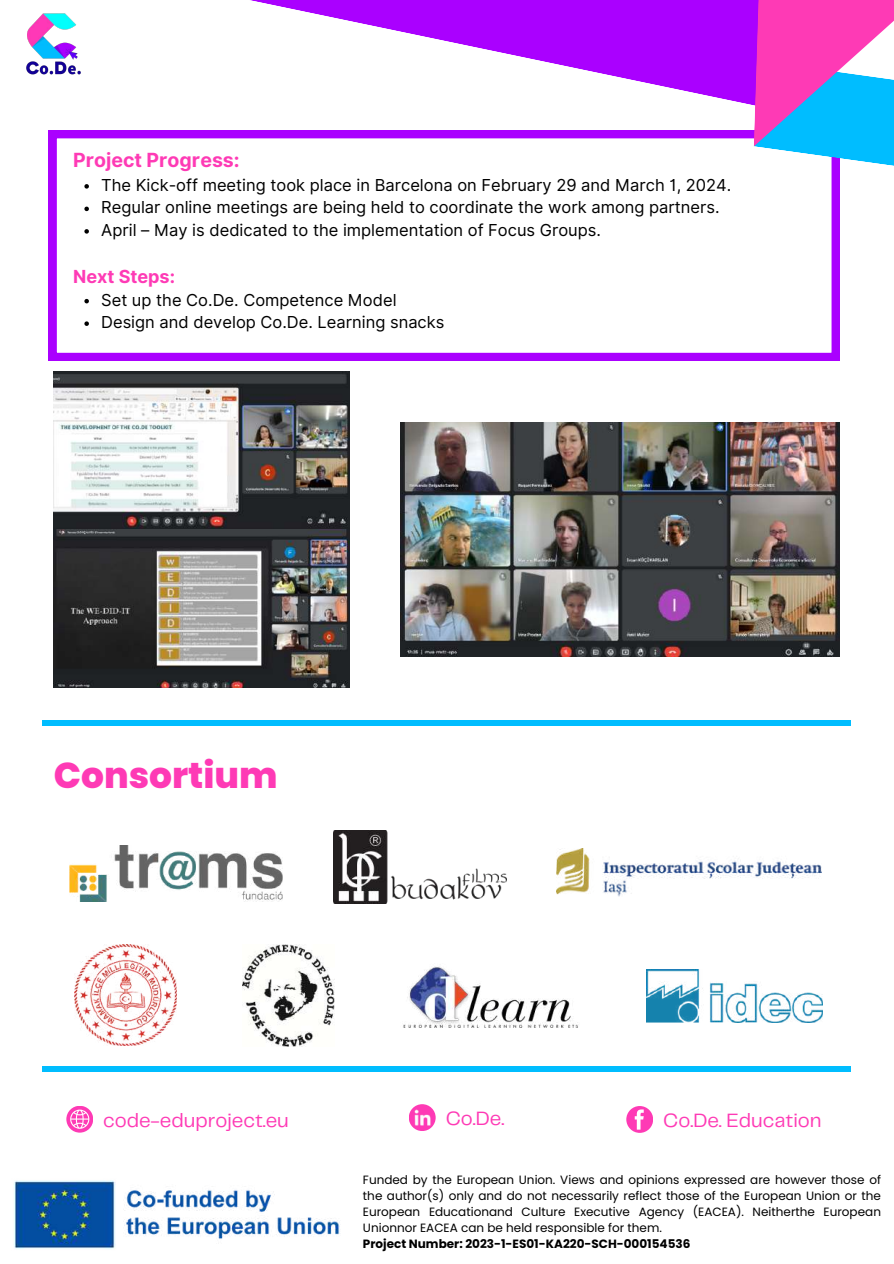
<style>
.page{position:relative;width:894px;height:1264px;background:#fff}
.page>*{position:absolute;margin:0;border:0;box-sizing:border-box;transform-origin:0 0}
.t1{font:800 36px "Poppins";color:#fe3ab5}
.t2{font:19.95px "Telegraf";color:#fe3ab5}
.t3{font:700 19.5px "Inter";color:#fe3ab5}
.t4{font:700 18px "Inter";color:#fe3ab5}
.t5{font:16.5px/22.5px "Inter";color:#000}
.t6{font:12px/16px "Poppins";color:#000;text-align:justify}
.t7{font:700 12px "Poppins";color:#000}
</style>
<div class="page">
<img style="left:243px;top:944px;width:91px;height:102px">
<img style="left:334px;top:830px;width:172px;height:74px">
<img style="left:403px;top:966px;width:175px;height:61px">
<img style="left:646px;top:969px;width:176px;height:53px">
<img style="left:70px;top:845px;width:212px;height:56px">
<img style="left:75px;top:944px;width:101px;height:101px">
<img style="left:556px;top:848px;width:265px;height:49px">
<div style="left:43px;top:1065px;width:807px;height:6px;background:#00bdff"></div>
<div style="left:408px;top:1104px;width:27px;height:27px;background:#fe3ab5;border-radius:50%"></div>
<img style="left:408px;top:1108px;width:28px;height:18px">
<div style="left:626px;top:1105px;width:27px;height:27px;background:#fe3ab5;border-radius:50%"></div>
<svg style="left:634px;top:1109px;width:9px;height:20px"></svg>
<svg style="left:66px;top:1105px;width:27px;height:27px"></svg>
<svg style="left:70px;top:1109px;width:19px;height:19px"></svg>
<img style="left:13px;top:1180px;width:327px;height:69px">
<div style="left:43px;top:720px;width:807px;height:6px;background:#00bdff"></div>
<svg style="left:49px;top:130px;width:790px;height:231px"></svg>
<svg style="left:250px;top:0;width:503px;height:105px"></svg>
<svg style="left:753px;top:0;width:140px;height:184px"></svg>
<img style="left:26px;top:13px;width:55px;height:62px">
<img style="left:54px;top:372px;width:295px;height:315px">
<svg style="left:84px;top:184px;width:5px;height:5px"></svg>
<svg style="left:84px;top:207px;width:5px;height:4px"></svg>
<svg style="left:84px;top:229px;width:5px;height:5px"></svg>
<svg style="left:84px;top:299px;width:5px;height:4px"></svg>
<svg style="left:84px;top:321px;width:5px;height:5px"></svg>
<img style="left:400px;top:422px;width:439px;height:234px">
<p class="t3" style="left:73px;top:148px;width:168px">Project Progress:</p>
<p class="t5" style="left:101px;top:174px;width:631px">The Kick-off meeting took place in Barcelona on February 29 and March 1, 2024.<br>Regular online meetings are being held to coordinate the work among partners.<br>April – May is dedicated to the implementation of Focus Groups.</p>
<p class="t4" style="left:73px;top:266px;width:103px">Next Steps:</p>
<p class="t5" style="left:101px;top:288px;width:344px">Set up the Co.De. Competence Model<br>Design and develop Co.De. Learning snacks</p>
<h1 class="t1" style="left:54px;top:750px;width:225px">Consortium</h1>
<p class="t2" style="left:103px;top:1111px;width:187px">code-eduproject.eu</p>
<p class="t2" style="left:445px;top:1109px;width:60px">Co.De.</p>
<p class="t2" style="left:663px;top:1111px;width:160px">Co.De. Education</p>
<p class="t6" style="left:363px;top:1171px;width:519px">Funded by the European Union. Views and opinions expressed are however those of the author(s) only and do not necessarily reflect those of the European Union or the European Educationand Culture Executive Agency (EACEA). Neitherthe European Unionnor EACEA can be held responsible for them.</p>
<p class="t7" style="left:363px;top:1235px;width:329px">Project Number: 2023-1-ES01-KA220-SCH-000154536</p>
</div>
